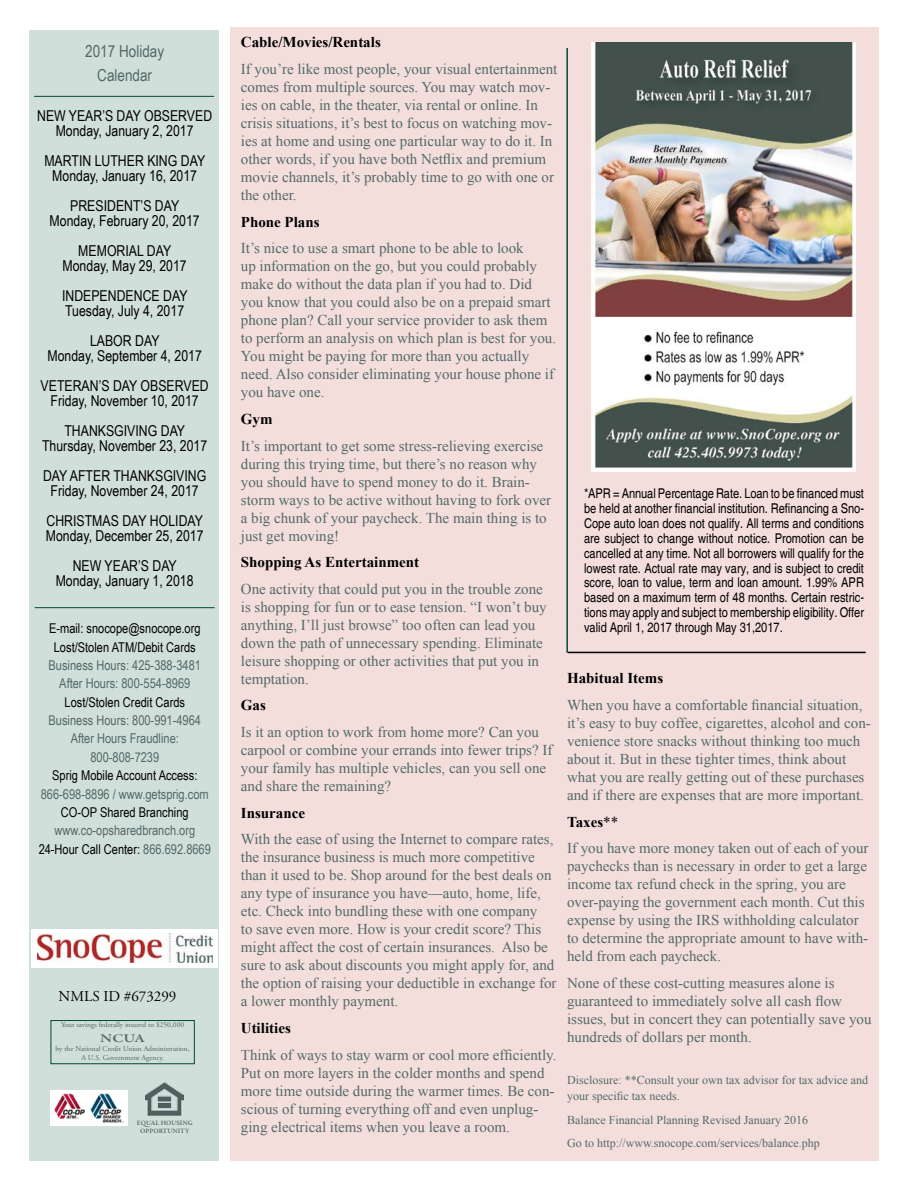
<style>
.page{position:relative;width:918px;height:1188px;background:#fff}
.page>*{position:absolute;margin:0;border:0;box-sizing:border-box;transform-origin:0 0}
.t1{font:16.5px/23.7px "Arial Narrow";color:#526867;text-align:center}
.t2{font:15px/18px "Times New Roman";color:#526a68}
.t3{font:15px/15px "Arial Narrow";color:#000;text-align:center}
.t4{font:700 15px "Times New Roman";color:#000}
.t5{font:15px "Adobe Garamond Pro";color:#000}
.t6{font:condensed 13.5px/15px "Helvetica";color:#000;text-align:justify}
.t7{font:13.5px/18.3px "Arial Narrow";color:#526867;text-align:center}
.t8{font:13.5px/18.3px "Arial Narrow";color:#000;text-align:center}
.t9{font:12px/16.5px "Times New Roman";color:#526a68}
.t10{font:600 12px "Garamond Premr Pro";color:#526867;scale:1.3 1}
.t11{font:7.5px/9px "Adobe Garamond Pro";letter-spacing:-.005em;color:#526867;text-align:center}
.t12{font:600 6.75px/8.1px "Garamond Premr Pro";color:#526867;text-align:center}
.s1{color:#000}
.s2{font-weight:700;color:#000}
</style>
<div class="page">
<div style="left:29px;top:30px;width:192px;height:1130px;background:#d1dfda"></div>
<img style="left:146px;top:1082px;width:38px;height:34px">
<div style="left:51px;top:1020px;width:144px;height:44px;border:1px solid #004934"></div>
<img style="left:51px;top:1091px;width:76px;height:34px">
<div style="left:31px;top:929px;width:187px;height:39px;background:#fff"></div>
<img style="left:37px;top:934px;width:175px;height:29px">
<hr style="left:35px;top:607px;width:180px;height:1px;background:#004934">
<div style="left:230px;top:27px;width:649px;height:1134px;background:#f4dedc"></div>
<div style="left:219px;top:0;width:11px;height:1188px;background:#fff"></div>
<hr style="left:34px;top:96px;width:180px;height:1px;background:#004934">
<hr style="left:566px;top:48px;width:2px;height:605px;background:#004934">
<hr style="left:568px;top:652px;width:298px;height:1px;background:#000">
<img style="left:592px;top:43px;width:264px;height:429px">
<p class="t1" style="left:85px;top:39px;width:80px">2017 Holiday<br>Calendar</p>
<p class="t3" style="left:37px;top:108px;width:177px">NEW YEAR’S DAY OBSERVED<br>Monday, January 2, 2017</p>
<p class="t3" style="left:44px;top:153px;width:162px">MARTIN LUTHER KING DAY<br>Monday, January 16, 2017</p>
<p class="t3" style="left:50px;top:198px;width:152px">PRESIDENT’S DAY<br>Monday, February 20, 2017</p>
<p class="t3" style="left:63px;top:243px;width:126px">MEMORIAL DAY<br>Monday, May 29, 2017</p>
<p class="t3" style="left:62px;top:288px;width:127px;text-align:left">INDEPENDENCE DAY<br>Tuesday, July 4, 2017</p>
<p class="t3" style="left:48px;top:333px;width:156px">LABOR DAY<br>Monday, September 4, 2017</p>
<p class="t3" style="left:41px;top:378px;width:170px">VETERAN’S DAY OBSERVED<br>Friday, November 10, 2017</p>
<p class="t3" style="left:42px;top:423px;width:167px">THANKSGIVING DAY<br>Thursday, November 23, 2017</p>
<p class="t3" style="left:43px;top:468px;width:165px">DAY AFTER THANKSGIVING<br>Friday, November 24, 2017</p>
<p class="t3" style="left:46px;top:513px;width:159px;text-align:left">CHRISTMAS DAY HOLIDAY<br>Monday, December 25, 2017</p>
<p class="t3" style="left:56px;top:558px;width:139px">NEW YEAR’S DAY<br>Monday, January 1, 2018</p>
<p class="t8" style="left:49px;top:619px;width:153px">E-mail: snocope@snocope.org<br>Lost/Stolen ATM/Debit Cards</p>
<p class="t7" style="left:49px;top:656px;width:154px">Business Hours: 425-388-3481<br>After Hours: 800-554-8969</p>
<p class="t8" style="left:65px;top:692px;width:122px">Lost/Stolen Credit Cards</p>
<p class="t7" style="left:49px;top:711px;width:154px">Business Hours: 800-991-4964<br>After Hours Fraudline:<br>800-808-7239</p>
<p class="t8" style="left:52px;top:766px;width:147px">Sprig Mobile Account Access:</p>
<p class="t7" style="left:41px;top:784px;width:169px">866-698-8896 / www.getsprig.com</p>
<p class="t8" style="left:61px;top:803px;width:129px">CO-OP Shared Branching</p>
<p class="t7" style="left:39px;top:821px;width:174px">www.co-opsharedbranch.org<br><span class="s1">24-Hour Call Center:</span> 866.692.8669</p>
<p class="t5" style="left:59px;top:987px;width:119px">NMLS ID #673299</p>
<p class="t11" style="left:61px;top:1021px;width:125px">Your savings federally insured to $250,000</p>
<p class="t10" style="left:100px;top:1031px;width:36px">NCUA</p>
<p class="t11" style="left:55px;top:1044px;width:136px">by the National Credit Union Administration,<br>A U.S. Government Agency.</p>
<p class="t12" style="left:137px;top:1119px;width:58px">EQUAL HOUSING<br>OPPORTUNITY</p>
<p class="t4" style="left:241px;top:32px;width:141px">Cable/Movies/Rentals</p>
<p class="t2" style="left:241px;top:60px;width:318px">If you’re like most people, your visual entertainment comes from multiple sources. You may watch mov&shy;ies on cable, in the theater, via rental or online. In crisis situations, it’s best to focus on watching mov&shy;ies at home and using one particular way to do it. In other words, if you have both Netflix and premium movie channels, it’s probably time to go with one or the other.</p>
<p class="t4" style="left:241px;top:211px;width:80px">Phone Plans</p>
<p class="t2" style="left:241px;top:239px;width:317px">It’s nice to use a smart phone to be able to look<br>up information on the go, but you could probably make do without the data plan if you had to. Did you know that you could also be on a prepaid smart phone plan? Call your service provider to ask them to perform an analysis on which plan is best for you.<br>You might be paying for more than you actually need. Also consider eliminating your house phone if you have one.</p>
<p class="t4" style="left:241px;top:409px;width:33px">Gym</p>
<p class="t2" style="left:241px;top:436px;width:312px">It’s important to get some stress-relieving exercise during this trying time, but there’s no reason why you should have to spend money to do it. Brain&shy;storm ways to be active without having to fork over a big chunk of your paycheck. The main thing is to just get moving!</p>
<p class="t4" style="left:241px;top:552px;width:180px">Shopping As Entertainment</p>
<p class="t2" style="left:241px;top:580px;width:307px">One activity that could put you in the trouble zone is shopping for fun or to ease tension. “I won’t buy anything, I’ll just browse” too often can lead you down the path of unnecessary spending. Eliminate leisure shopping or other activities that put you in temptation.</p>
<p class="t4" style="left:241px;top:695px;width:27px">Gas</p>
<p class="t2" style="left:241px;top:723px;width:313px">Is it an option to work from home more? Can you carpool or combine your errands into fewer trips? If your family has multiple vehicles, can you sell one and share the remaining?</p>
<p class="t4" style="left:241px;top:802px;width:66px">Insurance</p>
<p class="t2" style="left:241px;top:830px;width:317px">With the ease of using the Internet to compare rates, the insurance business is much more competitive than it used to be. Shop around for the best deals on any type of insurance you have—auto, home, life, etc. Check into bundling these with one company<br>to save even more. How is your credit score? This might affect the cost of certain insurances. Also be sure to ask about discounts you might apply for, and the option of raising your deductible in exchange for a lower monthly payment.</p>
<p class="t4" style="left:241px;top:1018px;width:51px">Utilities</p>
<p class="t2" style="left:241px;top:1045px;width:317px">Think of ways to stay warm or cool more efficiently.<br>Put on more layers in the colder months and spend more time outside during the warmer times. Be con&shy;scious of turning everything off and even unplug&shy;ging electrical items when you leave a room.</p>
<p class="t6" style="left:584px;top:485px;width:282px">*APR = Annual Percentage Rate. Loan to be financed must be held at another financial institution. Refinancing a Sno-Cope auto loan does not qualify. All terms and conditions are subject to change without notice. Promotion can be cancelled at any time. Not all borrowers will qualify for the lowest rate. Actual rate may vary, and is subject to credit score, loan to value, term and loan amount. 1.99% APR based on a maximum term of 48 months. Certain restric&shy;tions may apply and subject to membership eligibility. Offer valid April 1, 2017 through May 31,2017.</p>
<p class="t4" style="left:567px;top:668px;width:98px">Habitual Items</p>
<p class="t2" style="left:567px;top:696px;width:305px">When you have a comfortable financial situation, it’s easy to buy coffee, cigarettes, alcohol and con&shy;venience store snacks without thinking too much about it. But in these tighter times, think about what you are really getting out of these purchases and if there are expenses that are more important.</p>
<p class="t2" style="left:567px;top:808px;width:303px;line-height:26.7px"><span class="s2">Taxes</span><span class="s1">**<br></span>If you have more money taken out of each of your</p>
<p class="t2" style="left:567px;top:857px;width:303px">paychecks than is necessary in order to get a large income tax refund check in the spring, you are over-paying the government each month. Cut this expense by using the IRS withholding calculator to determine the appropriate amount to have with&shy;held from each paycheck.</p>
<p class="t2" style="left:567px;top:974px;width:306px">None of these cost-cutting measures alone is guaranteed to immediately solve all cash flow issues, but in concert they can potentially save you hundreds of dollars per month.</p>
<p class="t9" style="left:567px;top:1071px;width:302px">Disclosure: **Consult your own tax advisor for tax advice and your specific tax needs.</p>
<p class="t9" style="left:567px;top:1108px;width:254px;line-height:23.7px">Balance Financial Planning Revised January 2016<br>Go to http://www.snocope.com/services/balance.php</p>
</div>
